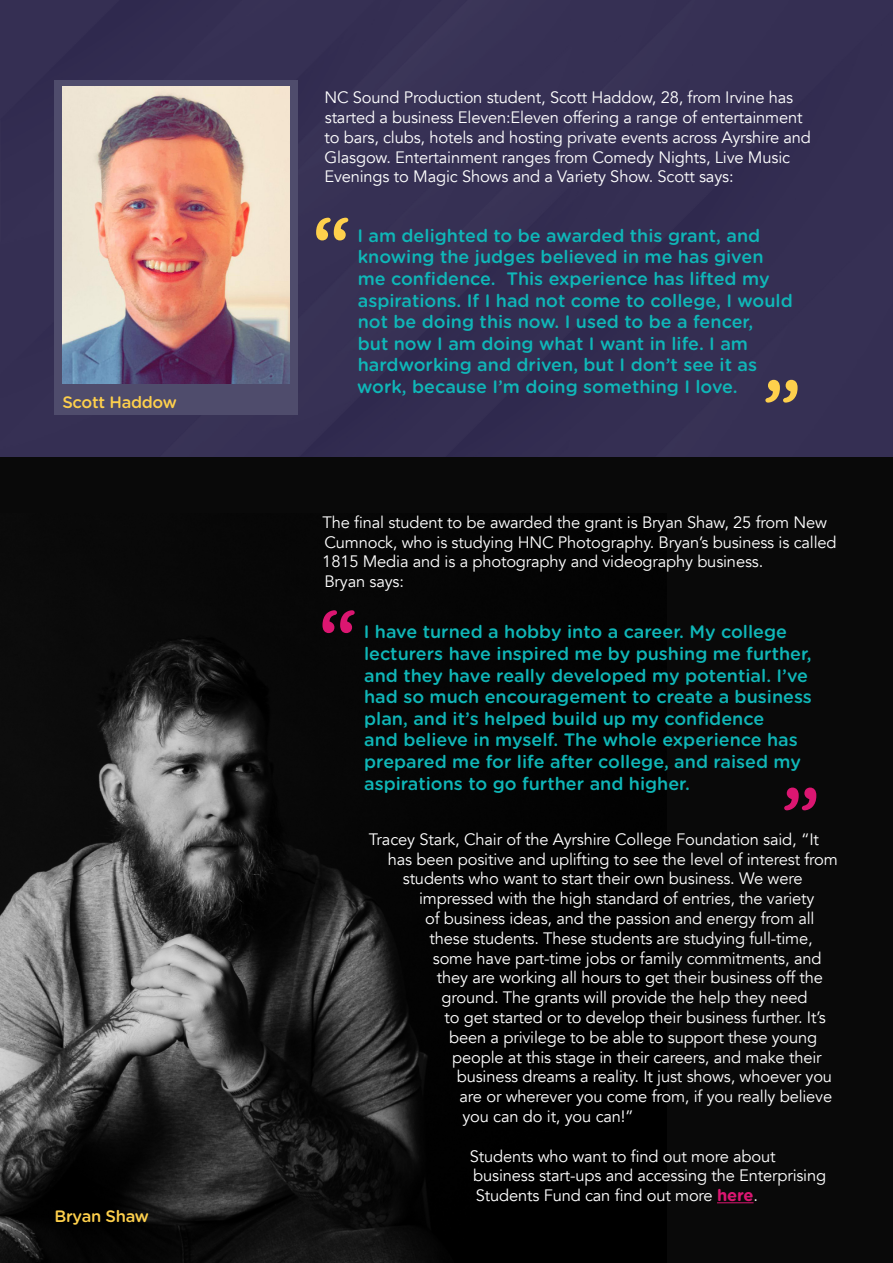
<style>
.page{position:relative;width:893px;height:1263px;background:#fff}
.page>*{position:absolute;margin:0;border:0;box-sizing:border-box;transform-origin:0 0}
.t1{font:500 18px/21.6px "Gotham Rounded";color:#0fb7b8}
.t2{font:16.5px/19.8px "Avenir";letter-spacing:-.01em;color:#fff}
.t3{font:500 16.5px "Gotham Rounded";letter-spacing:-.02em;color:#fed04c}
.s1{font-family:"Gotham Rounded";font-weight:700;color:#db1671}
</style>
<div class="page">
<div style="left:1px;top:0;width:892px;height:457px;background:#352f53"></div>
<div style="left:54px;top:81px;width:243px;height:334px;background:#4f4c6c"></div>
<img style="left:62px;top:87px;width:227px;height:296px">
<div style="left:1px;top:457px;width:892px;height:806px;background:#090909"></div>
<img style="left:1px;top:633px;width:426px;height:630px">
<svg style="left:316px;top:218px;width:32px;height:22px"></svg>
<svg style="left:765px;top:380px;width:33px;height:23px"></svg>
<hr style="left:717px;top:1202px;width:37px;height:1px;background:#db1671">
<svg style="left:784px;top:787px;width:32px;height:23px"></svg>
<svg style="left:322px;top:610px;width:33px;height:23px"></svg>
<p class="t3" style="left:62px;top:390px;width:116px">Scott Haddow</p>
<p class="t3" style="left:55px;top:1204px;width:96px">Bryan Shaw</p>
<p class="t2" style="left:324px;top:88px;width:488px">NC Sound Production student, Scott Haddow, 28, from Irvine has started a business Eleven:Eleven offering a range of entertainment to bars, clubs, hotels and hosting private events across Ayrshire and Glasgow. Entertainment ranges from Comedy Nights, Live Music Evenings to Magic Shows and a Variety Show. Scott says:</p>
<p class="t1" style="left:357px;top:224px;width:437px">I am delighted to be awarded this grant, and knowing the judges believed in me has given me confidence. This experience has lifted my aspirations. If I had not come to college, I would not be doing this now. I used to be a fencer,<br>but now I am doing what I want in life. I am hardworking and driven, but I don’t see it as work, because I’m doing something I love.</p>
<p class="t2" style="left:322px;top:513px;width:516px">The final student to be awarded the grant is Bryan Shaw, 25 from New<br>Cumnock, who is studying HNC Photography. Bryan’s business is called<br>1815 Media and is a photography and videography business.</p>
<p class="t2" style="left:324px;top:572px;width:81px">Bryan says:</p>
<p class="t1" style="left:364px;top:620px;width:450px">I have turned a hobby into a career. My college lecturers have inspired me by pushing me further, and they have really developed my potential. I’ve had so much encouragement to create a business plan, and it’s helped build up my confidence<br>and believe in myself. The whole experience has prepared me for life after college, and raised my aspirations to go further and higher.</p>
<p class="t2" style="left:369px;top:829px;width:452px">Tracey Stark, Chair of the Ayrshire College Foundation said, “It</p>
<p class="t2" style="left:388px;top:849px;width:452px">has been positive and uplifting to see the level of interest from</p>
<p class="t2" style="left:403px;top:869px;width:401px">students who want to start their own business. We were</p>
<p class="t2" style="left:419px;top:889px;width:397px">impressed with the high standard of entries, the variety</p>
<p class="t2" style="left:425px;top:909px;width:391px">of business ideas, and the passion and energy from all</p>
<p class="t2" style="left:429px;top:928px;width:385px">these students. These students are studying full-time,</p>
<p class="t2" style="left:433px;top:948px;width:390px">some have part-time jobs or family commitments, and</p>
<p class="t2" style="left:437px;top:968px;width:387px">they are working all hours to get their business off the</p>
<p class="t2" style="left:442px;top:988px;width:367px">ground. The grants will provide the help they need</p>
<p class="t2" style="left:444px;top:1008px;width:383px">to get started or to develop their business further. It’s</p>
<p class="t2" style="left:449px;top:1027px;width:370px">been a privilege to be able to support these young</p>
<p class="t2" style="left:452px;top:1047px;width:371px">people at this stage in their careers, and make their</p>
<p class="t2" style="left:457px;top:1067px;width:377px">business dreams a reality. It just shows, whoever you</p>
<p class="t2" style="left:460px;top:1087px;width:374px">are or wherever you come from, if you really believe</p>
<p class="t2" style="left:462px;top:1107px;width:173px">you can do it, you can!”</p>
<p class="t2" style="left:470px;top:1146px;width:358px">Students who want to find out more about business start-ups and accessing the Enterprising<br>Students Fund can find out more <span class="s1">here</span>.</p>
</div>
